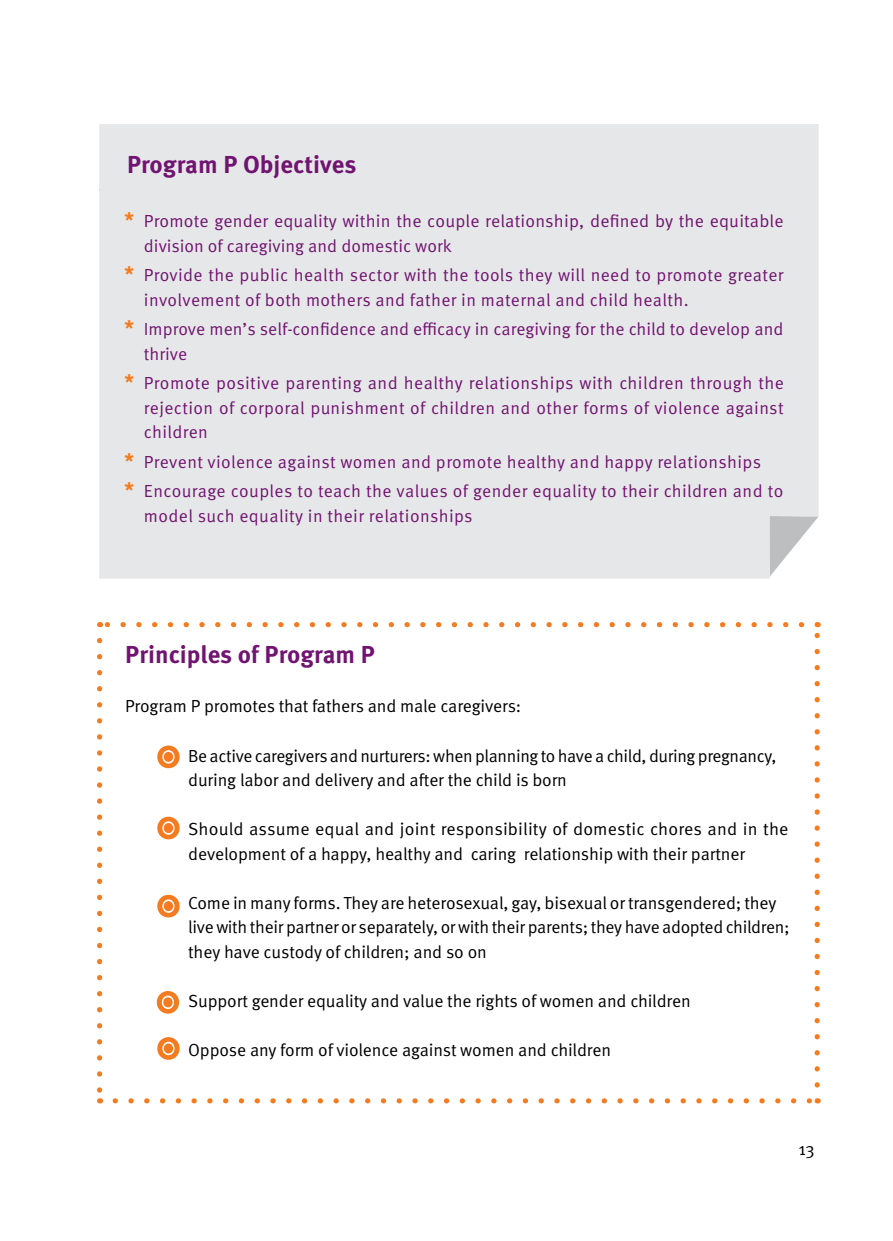
<style>
.page{position:relative;width:893px;height:1241px;background:#fff}
.page>*{position:absolute;margin:0;border:0;box-sizing:border-box;transform-origin:0 0}
.t1{font:700 24.5px "Meta Pro";color:#711471}
.t2{font:17.5px/24.5px "Meta Pro";letter-spacing:.015em;color:#711471}
.t3{font:17.5px/24.5px "Meta Pro";letter-spacing:-.01em;color:#000}
.s1{font-weight:700;font-size:21px;color:#f47b20}
</style>
<div class="page">
<svg style="left:115px;top:1098px;width:694px;height:5px"></svg>
<svg style="left:107px;top:622px;width:695px;height:5px"></svg>
<svg style="left:97px;top:640px;width:5px;height:463px"></svg>
<svg style="left:814px;top:622px;width:6px;height:462px"></svg>
<div style="left:99px;top:124px;width:720px;height:454px;background:#e6e7e8"></div>
<svg style="left:770px;top:516px;width:48px;height:60px"></svg>
<svg style="left:157px;top:745px;width:23px;height:24px"></svg>
<svg style="left:157px;top:1037px;width:23px;height:23px"></svg>
<svg style="left:156px;top:991px;width:24px;height:23px"></svg>
<svg style="left:157px;top:894px;width:23px;height:24px"></svg>
<svg style="left:157px;top:816px;width:23px;height:24px"></svg>
<h1 class="t1" style="left:127px;top:149px;width:231px">Program P Objectives</h1>
<p class="t2" style="left:144px;top:209px;width:641px;text-indent:-20px"><span class="s1">*</span> Promote gender equality within the couple relationship, defined by the equitable division of caregiving and domestic work</p>
<p class="t2" style="left:144px;top:263px;width:641px;text-indent:-20px"><span class="s1">*</span> Provide the public health sector with the tools they will need to promote greater involvement of both mothers and father in maternal and child health.</p>
<p class="t2" style="left:144px;top:317px;width:641px;text-indent:-20px"><span class="s1">*</span> Improve men’s self-confidence and efficacy in caregiving for the child to develop and thrive</p>
<p class="t2" style="left:144px;top:371px;width:642px;text-align:justify;text-indent:-20px"><span class="s1">*</span> Promote positive parenting and healthy relationships with children through the rejection of corporal punishment of children and other forms of violence against children</p>
<p class="t2" style="left:124px;top:447px;width:661px;line-height:29.4px"><span class="s1">*</span> Prevent violence against women and promote healthy and happy relationships<br><span class="s1">*</span> Encourage couples to teach the values of gender equality to their children and to</p>
<p class="t2" style="left:144px;top:504px;width:330px">model such equality in their relationships</p>
<h1 class="t1" style="left:125px;top:639px;width:251px">Principles of Program P</h1>
<p class="t3" style="left:125px;top:694px;width:398px">Program P promotes that fathers and male caregivers:</p>
<p class="t3" style="left:188px;top:743px;width:590px">Be active caregivers and nurturers: when planning to have a child, during pregnancy, during labor and delivery and after the child is born</p>
<p class="t3" style="left:188px;top:817px;width:602px">Should assume equal and joint responsibility of domestic chores and in the development of a happy, healthy and caring relationship with their partner</p>
<p class="t3" style="left:188px;top:890px;width:603px">Come in many forms. They are heterosexual, gay, bisexual or transgendered; they live with their partner or separately, or with their parents; they have adopted children; they have custody of children; and so on</p>
<p class="t3" style="left:188px;top:988px;width:504px">Support gender equality and value the rights of women and children</p>
<p class="t3" style="left:188px;top:1037px;width:424px">Oppose any form of violence against women and children</p>
<p class="t3" style="left:798px;top:1136px;width:18px">13</p>
</div>
